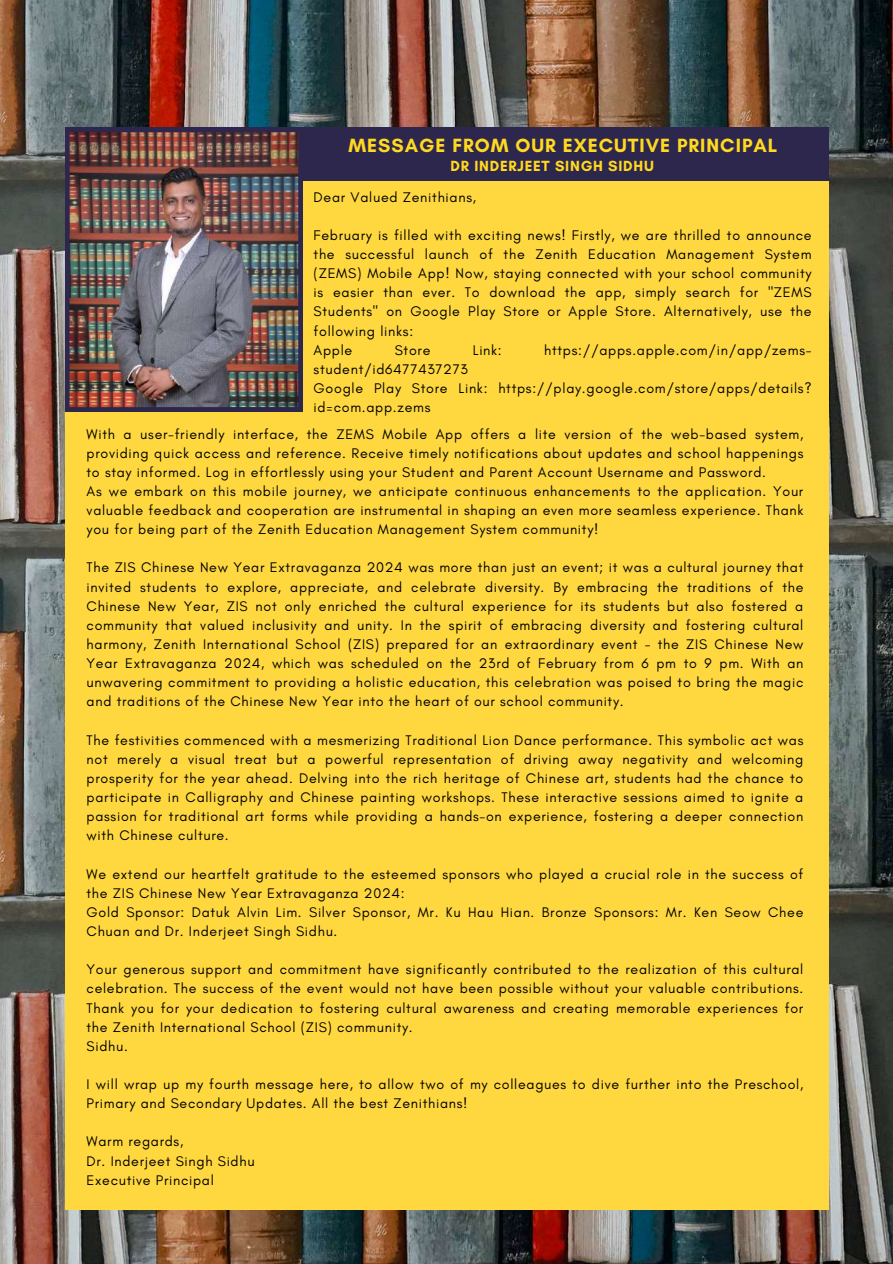
<style>
.page{position:relative;width:893px;height:1264px;background:#fff}
.page>*{position:absolute;margin:0;border:0;box-sizing:border-box;transform-origin:0 0}
.t1{font:700 19.5px "Glacial Indifference";letter-spacing:.05em;color:#ffd91f}
.t2{font:700 15px "Glacial Indifference";letter-spacing:.05em;color:#ffd91f}
.t3{font:14.25px/19.2px "Glacial Indifference";letter-spacing:.05em;color:#000}
</style>
<div class="page">
<img style="left:0;top:0;width:892px;height:1263px">
<div style="left:65px;top:170px;width:763px;height:1039px;background:#ffd840"></div>
<img style="left:65px;top:127px;width:237px;height:284px">
<div style="left:303px;top:127px;width:525px;height:54px;background:#2d264d"></div>
<h1 class="t1" style="left:348px;top:134px;width:430px">MESSAGE FROM OUR EXECUTIVE PRINCIPAL</h1>
<p class="t2" style="left:450px;top:157px;width:205px">DR INDERJEET SINGH SIDHU</p>
<p class="t3" style="left:313px;top:187px;width:164px">Dear Valued Zenithians,</p>
<p class="t3" style="left:313px;top:225px;width:499px">February is filled with exciting news! Firstly, we are thrilled to announce the successful launch of the Zenith Education Management System (ZEMS) Mobile App! Now, staying connected with your school community is easier than ever. To download the app, simply search for "ZEMS Students" on Google Play Store or Apple Store. Alternatively, use the following links:<br>Apple</p>
<p class="t3" style="left:394px;top:340px;width:37px">Store</p>
<p class="t3" style="left:473px;top:340px;width:30px">Link:</p>
<p class="t3" style="left:544px;top:340px;width:269px">https://apps.apple.com/in/app/zems-</p>
<p class="t3" style="left:313px;top:359px;width:499px">student/id6477437273<br>Google Play Store Link: https://play.google.com/store/apps/details? id=com.app.zems</p>
<p class="t3" style="left:87px;top:424px;width:718px">With a user-friendly interface, the ZEMS Mobile App offers a lite version of the web-based system, providing quick access and reference. Receive timely notifications about updates and school happenings to stay informed. Log in effortlessly using your Student and Parent Account Username and Password.<br>As we embark on this mobile journey, we anticipate continuous enhancements to the application. Your valuable feedback and cooperation are instrumental in shaping an even more seamless experience. Thank you for being part of the Zenith Education Management System community!</p>
<p class="t3" style="left:87px;top:558px;width:718px;text-align:justify">The ZIS Chinese New Year Extravaganza 2024 was more than just an event; it was a cultural journey that invited students to explore, appreciate, and celebrate diversity. By embracing the traditions of the Chinese New Year, ZIS not only enriched the cultural experience for its students but also fostered a community that valued inclusivity and unity. In the spirit of embracing diversity and fostering cultural harmony, Zenith International School (ZIS) prepared for an extraordinary event - the ZIS Chinese New Year Extravaganza 2024, which was scheduled on the 23rd of February from 6 pm to 9 pm. With an unwavering commitment to providing a holistic education, this celebration was poised to bring the magic and traditions of the Chinese New Year into the heart of our school community.</p>
<p class="t3" style="left:87px;top:730px;width:718px;text-align:justify">The festivities commenced with a mesmerizing Traditional Lion Dance performance. This symbolic act was not merely a visual treat but a powerful representation of driving away negativity and welcoming prosperity for the year ahead. Delving into the rich heritage of Chinese art, students had the chance to participate in Calligraphy and Chinese painting workshops. These interactive sessions aimed to ignite a passion for traditional art forms while providing a hands-on experience, fostering a deeper connection with Chinese culture.</p>
<p class="t3" style="left:87px;top:864px;width:718px">We extend our heartfelt gratitude to the esteemed sponsors who played a crucial role in the success of the ZIS Chinese New Year Extravaganza 2024:<br>Gold Sponsor: Datuk Alvin Lim. Silver Sponsor, Mr. Ku Hau Hian. Bronze Sponsors: Mr. Ken Seow Chee Chuan and Dr. Inderjeet Singh Sidhu.</p>
<p class="t3" style="left:87px;top:959px;width:718px">Your generous support and commitment have significantly contributed to the realization of this cultural celebration. The success of the event would not have been possible without your valuable contributions.<br>Thank you for your dedication to fostering cultural awareness and creating memorable experiences for the Zenith International School (ZIS) community.<br>Sidhu.</p>
<p class="t3" style="left:87px;top:1074px;width:718px">I will wrap up my fourth message here, to allow two of my colleagues to dive further into the Preschool,<br>Primary and Secondary Updates. All the best Zenithians!</p>
<p class="t3" style="left:87px;top:1131px;width:169px">Warm regards,<br>Dr. Inderjeet Singh Sidhu<br>Executive Principal</p>
</div>
